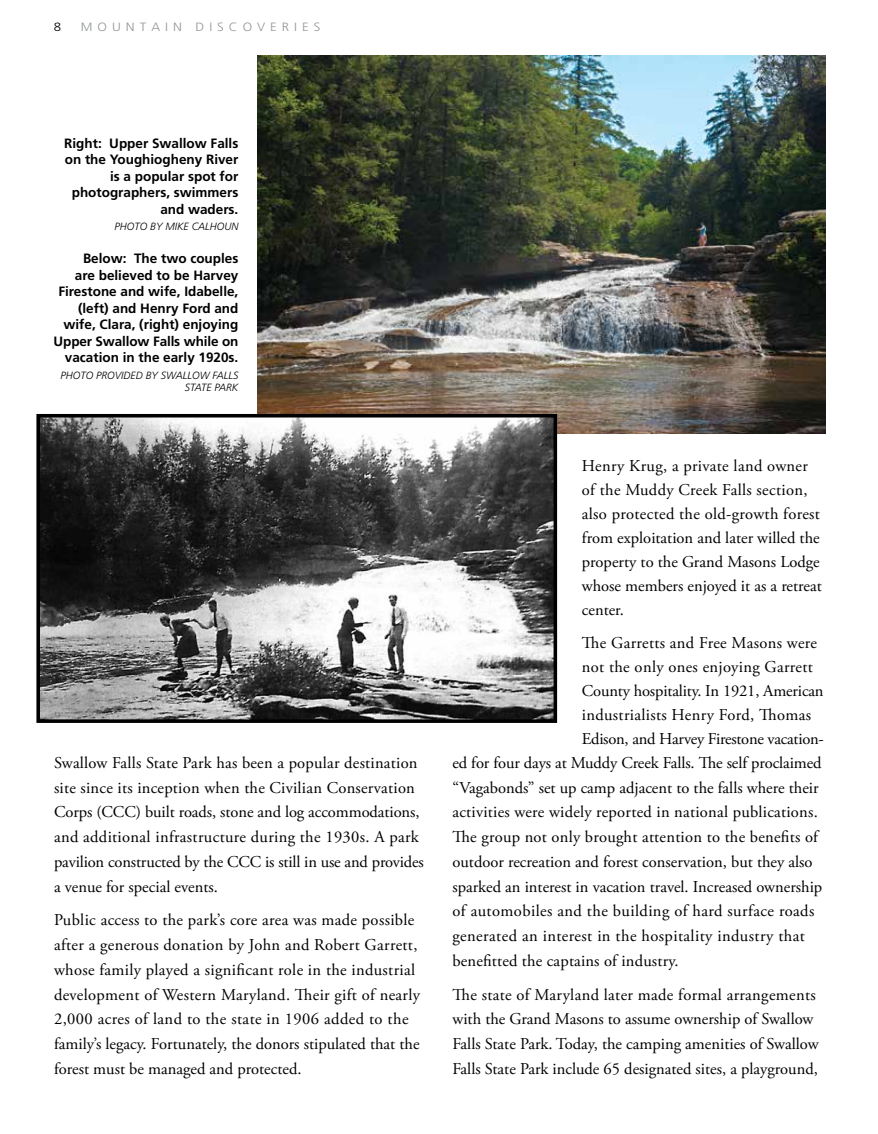
<style>
.page{position:relative;width:878px;height:1134px;background:#fff}
.page>*{position:absolute;margin:0;border:0;box-sizing:border-box;transform-origin:0 0}
.t1{font:16.5px/24.8px "Adobe Garamond Pro";letter-spacing:.01em;color:#000}
.t2{font:16.5px "Adobe Garamond Pro";letter-spacing:-.015em;color:#000}
.t3{font:16.5px "Adobe Garamond Pro";letter-spacing:-.01em;color:#000}
.t4{font:700 13.5px/16.5px "Frutiger";color:#000;text-align:right}
.t5{font:300 12px "Frutiger";color:#939598;scale:1.1 1}
.t6{font:300 12px "Frutiger";color:#000;scale:1.1 1}
.t7{font:italic 300 10.5px/12px "Frutiger";color:#000;text-align:right}
</style>
<div class="page">
<img style="left:257px;top:55px;width:568px;height:379px">
<img style="left:41px;top:419px;width:511px;height:299px">
<div style="left:36px;top:414px;width:521px;height:309px;border:4px solid #000"></div>
<p class="t6" style="left:54px;top:20px;width:8px">8</p>
<p class="t5" style="left:81px;top:20px;width:219px">M O U N T A I N D I S C O V E R I E S</p>
<p class="t4" style="left:64px;top:135px;width:176px">Right: Upper Swallow Falls on the Youghiogheny River is a popular spot for photographers, swimmers and waders.</p>
<p class="t7" style="left:115px;top:220px;width:125px">PHOTO BY MIKE CALHOUN</p>
<p class="t4" style="left:54px;top:250px;width:186px">Below: The two couples<br>are believed to be Harvey<br>Firestone and wife, Idabelle, (left) and Henry Ford and wife, Clara, (right) enjoying<br>Upper Swallow Falls while on vacation in the early 1920s.</p>
<p class="t7" style="left:61px;top:369px;width:179px">PHOTO PROVIDED BY SWALLOW FALLS<br>STATE PARK</p>
<p class="t1" style="left:54px;top:751px;width:371px">Swallow Falls State Park has been a popular destination site since its inception when the Civilian Conservation Corps (CCC) built roads, stone and log accommodations, and additional infrastructure during the 1930s. A park pavilion constructed by the CCC is still in use and provides a venue for special events.</p>
<p class="t1" style="left:54px;top:908px;width:367px">Public access to the park’s core area was made possible after a generous donation by John and Robert Garrett, whose family played a significant role in the industrial development of Western Maryland. Their gift of nearly 2,000 acres of land to the state in 1906 added to the family’s legacy. Fortunately, the donors stipulated that the forest must be managed and protected.</p>
<p class="t1" style="left:582px;top:454px;width:241px;line-height:24px">Henry Krug, a private land owner of the Muddy Creek Falls section, also protected the old-growth forest from exploitation and later willed the property to the Grand Masons Lodge whose members enjoyed it as a retreat center.</p>
<p class="t1" style="left:582px;top:631px;width:237px">The Garretts and Free Masons were</p>
<p class="t1" style="left:582px;top:655px;width:232px">not the only ones enjoying Garrett</p>
<p class="t3" style="left:582px;top:681px;width:243px">County hospitality. In 1921, American</p>
<p class="t1" style="left:582px;top:703px;width:231px">industrialists Henry Ford, Thomas</p>
<p class="t2" style="left:582px;top:729px;width:243px">Edison, and Harvey Firestone vacation-</p>
<p class="t1" style="left:452px;top:751px;width:371px">ed for four days at Muddy Creek Falls. The self proclaimed</p>
<p class="t1" style="left:452px;top:776px;width:367px">“Vagabonds” set up camp adjacent to the falls where their</p>
<p class="t1" style="left:452px;top:800px;width:367px">activities were widely reported in national publications.</p>
<p class="t1" style="left:452px;top:825px;width:367px">The group not only brought attention to the benefits of</p>
<p class="t1" style="left:452px;top:850px;width:361px">outdoor recreation and forest conservation, but they also</p>
<p class="t1" style="left:452px;top:875px;width:371px">sparked an interest in vacation travel. Increased ownership</p>
<p class="t1" style="left:452px;top:899px;width:363px">of automobiles and the building of hard surface roads</p>
<p class="t1" style="left:452px;top:924px;width:354px">generated an interest in the hospitality industry that</p>
<p class="t1" style="left:452px;top:949px;width:228px">benefitted the captains of industry.</p>
<p class="t1" style="left:452px;top:983px;width:367px">The state of Maryland later made formal arrangements with the Grand Masons to assume ownership of Swallow Falls State Park. Today, the camping amenities of Swallow Falls State Park include 65 designated sites, a playground,</p>
</div>
